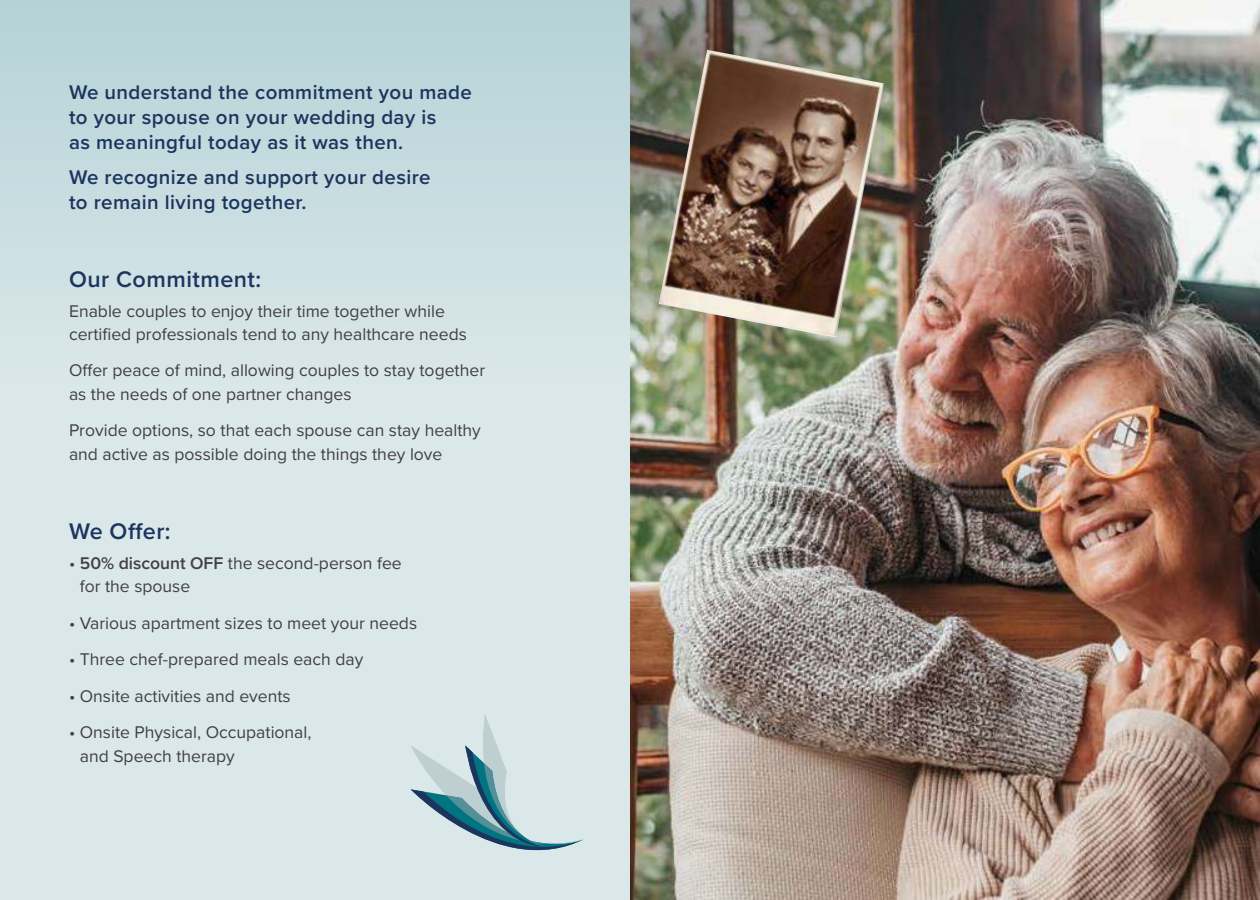
<style>
.page{position:relative;width:1260px;height:900px;background:#fff}
.page>*{position:absolute;margin:0;border:0;box-sizing:border-box;transform-origin:0 0}
.t1{font:600 23.38px "Proxima Nova";letter-spacing:.02em;color:#1c355e}
.t2{font:600 20.5px/24.6px "Proxima Nova";letter-spacing:.02em;color:#1c355e}
.t3{font:17.5px/23.4px "Proxima Nova";color:#414042}
.s1{font-weight:600}
</style>
<div class="page">
<img style="left:630px;top:0;width:630px;height:900px">
<img style="left:630px;top:0;width:358px;height:525px">
<div style="left:0;top:0;width:630px;height:900px;background:#dbe8ea"></div>
<div style="left:0;top:0;width:630px;height:384px;background:linear-gradient(to bottom,#b5d2d7,#dae7e9)"></div>
<img style="left:659px;top:50px;width:225px;height:288px">
<svg style="left:410px;top:715px;width:174px;height:136px"></svg>
<p class="t2" style="left:69px;top:80px;width:404px">We understand the commitment you made to your spouse on your wedding day is<br>as meaningful today as it was then.</p>
<p class="t2" style="left:69px;top:165px;width:363px">We recognize and support your desire to remain living together.</p>
<h1 class="t1" style="left:69px;top:261px;width:194px">Our Commitment:</h1>
<p class="t3" style="left:69px;top:298px;width:399px">Enable couples to enjoy their time together while certified professionals tend to any healthcare needs</p>
<p class="t3" style="left:69px;top:358px;width:418px">Offer peace of mind, allowing couples to stay together as the needs of one partner changes</p>
<p class="t3" style="left:69px;top:418px;width:413px">Provide options, so that each spouse can stay healthy and active as possible doing the things they love</p>
<h1 class="t1" style="left:69px;top:514px;width:103px">We Offer:</h1>
<p class="t3" style="left:80px;top:550px;width:323px;text-indent:-11px">• <span class="s1">50% discount OFF</span> the second-person fee for the spouse</p>
<p class="t3" style="left:69px;top:610px;width:350px">• Various apartment sizes to meet your needs</p>
<p class="t3" style="left:69px;top:647px;width:296px">• Three chef-prepared meals each day</p>
<p class="t3" style="left:69px;top:683px;width:223px">• Onsite activities and events</p>
<p class="t3" style="left:80px;top:720px;width:233px;text-indent:-11px">• Onsite Physical, Occupational, and Speech therapy</p>
</div>
